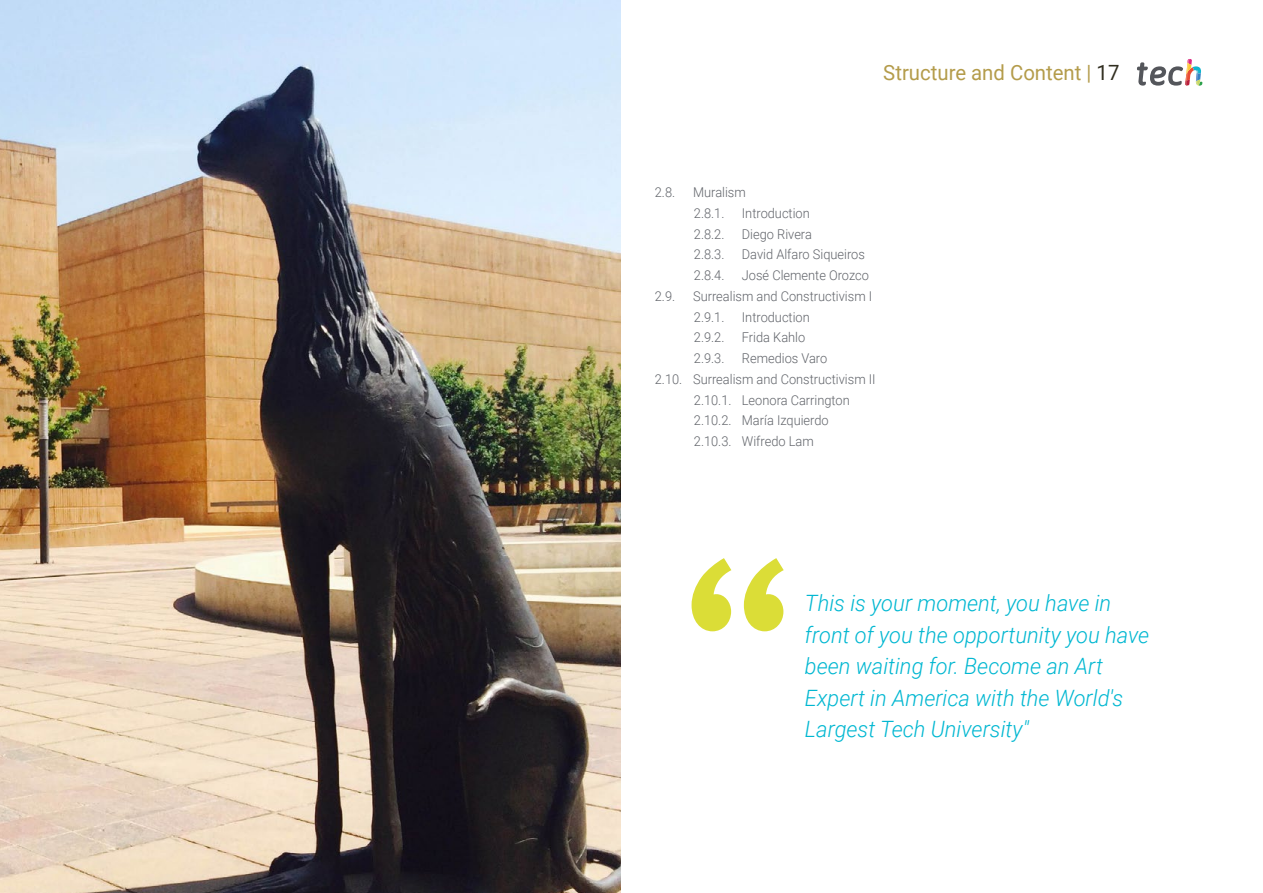
<style>
.page{position:relative;width:1263px;height:893px;background:#fff}
.page>*{position:absolute;margin:0;border:0;box-sizing:border-box;transform-origin:0 0}
.t1{font:italic 300 22.5px/31.5px "Roboto";color:#00b7d1}
.t2{font:21px "Roboto";color:#b49c4b}
.t3{font:300 13.5px/20.7px "Roboto";color:#61646a;scale:.95 1}
.s1{color:#312e20}
</style>
<div class="page">
<svg style="left:1137px;top:59px;width:65px;height:27px"></svg>
<svg style="left:691px;top:558px;width:93px;height:73px"></svg>
<img style="left:0;top:0;width:621px;height:893px">
<h2 class="t2" style="left:883px;top:57px;width:238px">Structure and Content | <span class="s1">17</span></h2>
<p class="t3" style="left:655px;top:182px;width:23px">2.8.</p>
<p class="t3" style="left:693px;top:182px;width:57px">Muralism<br>2.8.1.</p>
<p class="t3" style="left:742px;top:202px;width:73px">Introduction</p>
<p class="t3" style="left:694px;top:223px;width:34px">2.8.2.</p>
<p class="t3" style="left:742px;top:223px;width:75px">Diego Rivera</p>
<p class="t3" style="left:694px;top:244px;width:34px">2.8.3.</p>
<p class="t3" style="left:742px;top:244px;width:131px">David Alfaro Siqueiros</p>
<p class="t3" style="left:694px;top:265px;width:34px">2.8.4.</p>
<p class="t3" style="left:742px;top:265px;width:135px">José Clemente Orozco</p>
<p class="t3" style="left:655px;top:285px;width:23px">2.9.</p>
<p class="t3" style="left:693px;top:285px;width:190px">Surrealism and Constructivism I<br>2.9.1.</p>
<p class="t3" style="left:742px;top:306px;width:73px">Introduction</p>
<p class="t3" style="left:694px;top:327px;width:34px">2.9.2.</p>
<p class="t3" style="left:742px;top:327px;width:68px">Frida Kahlo</p>
<p class="t3" style="left:694px;top:348px;width:34px">2.9.3.</p>
<p class="t3" style="left:742px;top:348px;width:91px">Remedios Varo</p>
<p class="t3" style="left:655px;top:368px;width:234px">2.10. Surrealism and Constructivism II</p>
<p class="t3" style="left:694px;top:389px;width:166px">2.10.1. Leonora Carrington</p>
<p class="t3" style="left:694px;top:410px;width:143px">2.10.2. María Izquierdo</p>
<p class="t3" style="left:694px;top:431px;width:128px">2.10.3. Wifredo Lam</p>
<h1 class="t1" style="left:805px;top:587px;width:346px">This is your moment, you have in front of you the opportunity you have been waiting for. Become an Art<br>Expert in America with the World's<br>Largest Tech University"</h1>
</div>
